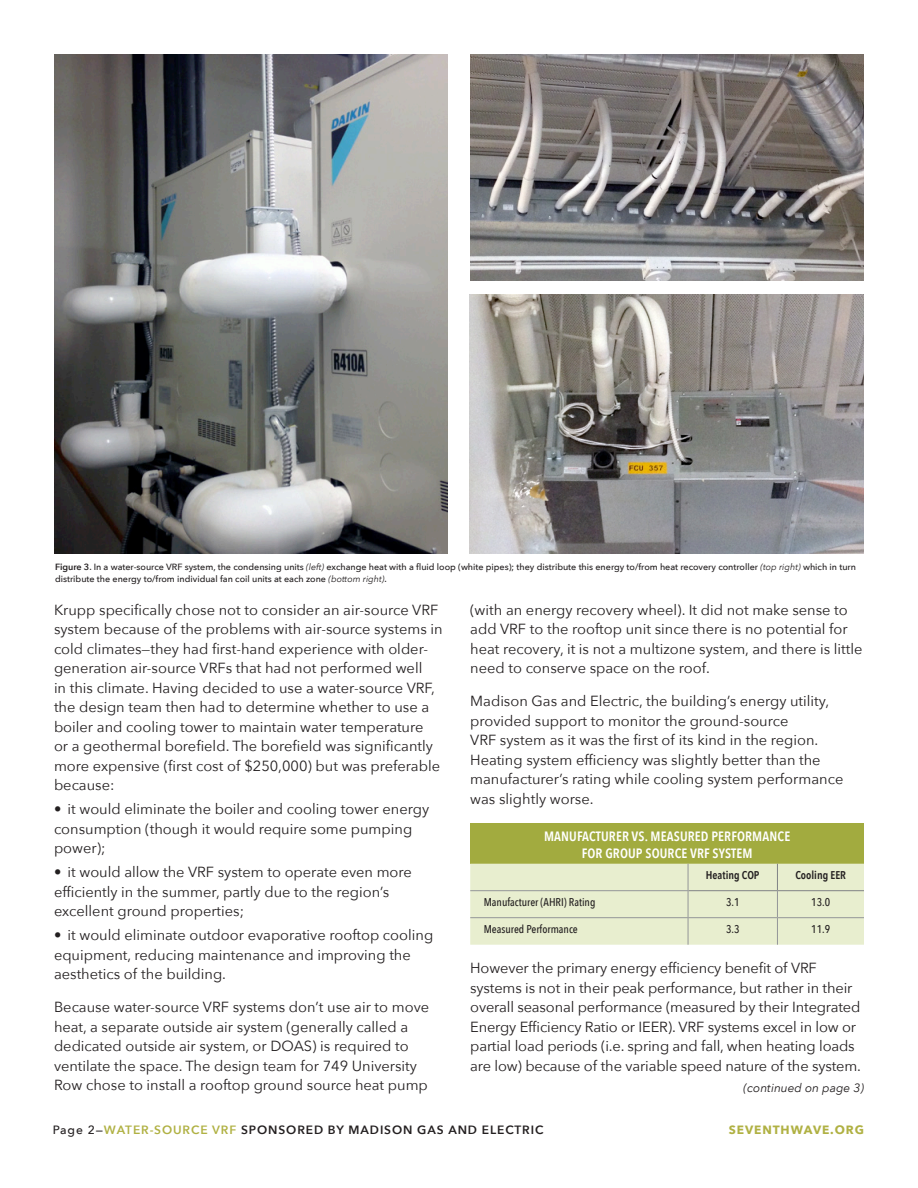
<style>
.page{position:relative;width:918px;height:1188px;background:#fff}
.page>*{position:absolute;margin:0;border:0;box-sizing:border-box;transform-origin:0 0}
.body_Avenir_Next{font:14.7px/19.5px "Avenir Next";color:#231f20}
.GRID_title{font:600 13.5px "Avenir Next Condensed";letter-spacing:.01em;color:#fff}
.t1{font:600 12px "Avenir Next";letter-spacing:.075em;color:#231f20}
.body_Avenir_Next-2{font:italic 12px "Avenir Next";color:#231f20}
.t2{font:700 12px "Avenir Next";letter-spacing:.075em;color:#b0b143}
.GRID_title-2{font:500 11.25px "Avenir Next Condensed";color:#231f20}
.GRID_title-3{font:600 11.25px "Avenir Next Condensed";color:#231f20}
.body_copy{font:500 9px/12px "Avenir Next";color:#231f20}
.s1{font-weight:600}
.s2{font-weight:400;font-style:italic}
.s3{font-weight:500}
.s4{color:#b0b143}
</style>
<div class="page">
<div style="left:470px;top:823px;width:394px;height:41px;background:#a2ab3f"></div>
<div style="left:470px;top:864px;width:394px;height:81px;background:#e8eecf"></div>
<hr style="left:470px;top:917px;width:218px;height:1px;background:#939598">
<hr style="left:688px;top:917px;width:89px;height:1px;background:#939598">
<hr style="left:777px;top:917px;width:87px;height:1px;background:#939598">
<img style="left:470px;top:54px;width:394px;height:227px">
<img style="left:470px;top:294px;width:394px;height:259px">
<img style="left:54px;top:54px;width:394px;height:499px">
<p class="body_copy" style="left:55px;top:560px;width:803px"><span class="s1">Figure 3</span>. In a water-source VRF system, the condensing units <span class="s2">(left)</span> exchange heat with a fluid loop (white pipes); they distribute this energy to/from heat recovery controller <span class="s2">(top right)</span> which in turn distribute the energy to/from individual fan coil units at each zone <span class="s2">(bottom right)</span>.</p>
<p class="body_Avenir_Next" style="left:54px;top:599px;width:390px">Krupp specifically chose not to consider an air-source VRF system because of the problems with air-source systems in cold climates—they had first-hand experience with older&shy;generation air-source VRFs that had not performed well<br>in this climate. Having decided to use a water-source VRF, the design team then had to determine whether to use a boiler and cooling tower to maintain water temperature<br>or a geothermal borefield. The borefield was significantly more expensive (first cost of $250,000) but was preferable because:</p>
<p class="body_Avenir_Next" style="left:54px;top:799px;width:377px">• it would eliminate the boiler and cooling tower energy consumption (though it would require some pumping power);</p>
<p class="body_Avenir_Next" style="left:54px;top:862px;width:359px">• it would allow the VRF system to operate even more efficiently in the summer, partly due to the region’s excellent ground properties;</p>
<p class="body_Avenir_Next" style="left:54px;top:925px;width:381px">• it would eliminate outdoor evaporative rooftop cooling equipment, reducing maintenance and improving the aesthetics of the building.</p>
<p class="body_Avenir_Next" style="left:54px;top:997px;width:377px">Because water-source VRF systems don’t use air to move heat, a separate outside air system (generally called a dedicated outside air system, or DOAS) is required to ventilate the space. The design team for 749 University Row chose to install a rooftop ground source heat pump</p>
<p class="body_Avenir_Next" style="left:470px;top:599px;width:394px">(with an energy recovery wheel). It did not make sense to add VRF to the rooftop unit since there is no potential for heat recovery, it is not a multizone system, and there is little need to conserve space on the roof.</p>
<p class="body_Avenir_Next" style="left:470px;top:691px;width:375px">Madison Gas and Electric, the building’s energy utility, provided support to monitor the ground-source<br>VRF system as it was the first of its kind in the region.<br>Heating system efficiency was slightly better than the manufacturer’s rating while cooling system performance was slightly worse.</p>
<p class="GRID_title" style="left:544px;top:825px;width:248px">MANUFACTURER VS. MEASURED PERFORMANCE</p>
<p class="GRID_title" style="left:582px;top:841px;width:172px">FOR GROUP SOURCE VRF SYSTEM</p>
<p class="GRID_title-3" style="left:706px;top:866px;width:55px">Heating COP</p>
<p class="GRID_title-3" style="left:795px;top:866px;width:52px">Cooling EER</p>
<p class="GRID_title-2" style="left:484px;top:896px;width:113px">Manufacturer (AHRI) Rating</p>
<p class="GRID_title-2" style="left:726px;top:896px;width:15px">3.1</p>
<p class="GRID_title-2" style="left:811px;top:896px;width:20px">13.0</p>
<p class="GRID_title-2" style="left:484px;top:923px;width:96px">Measured Performance</p>
<p class="GRID_title-2" style="left:726px;top:923px;width:15px">3.3</p>
<p class="GRID_title-2" style="left:811px;top:923px;width:20px">11.9</p>
<p class="body_Avenir_Next" style="left:470px;top:958px;width:392px">However the primary energy efficiency benefit of VRF systems is not in their peak performance, but rather in their overall seasonal performance (measured by their Integrated Energy Efficiency Ratio or IEER). VRF systems excel in low or partial load periods (i.e. spring and fall, when heating loads are low) because of the variable speed nature of the system.</p>
<p class="body_Avenir_Next-2" style="left:744px;top:1078px;width:122px">(continued on page 3)</p>
<p class="t1" style="left:53px;top:1119px;width:492px"><span class="s3">Page 2—</span><span class="s4">WATER-SOURCE VRF</span> SPONSORED BY MADISON GAS AND ELECTRIC</p>
<p class="t2" style="left:729px;top:1119px;width:137px">SEVENTHWAVE.ORG</p>
</div>
